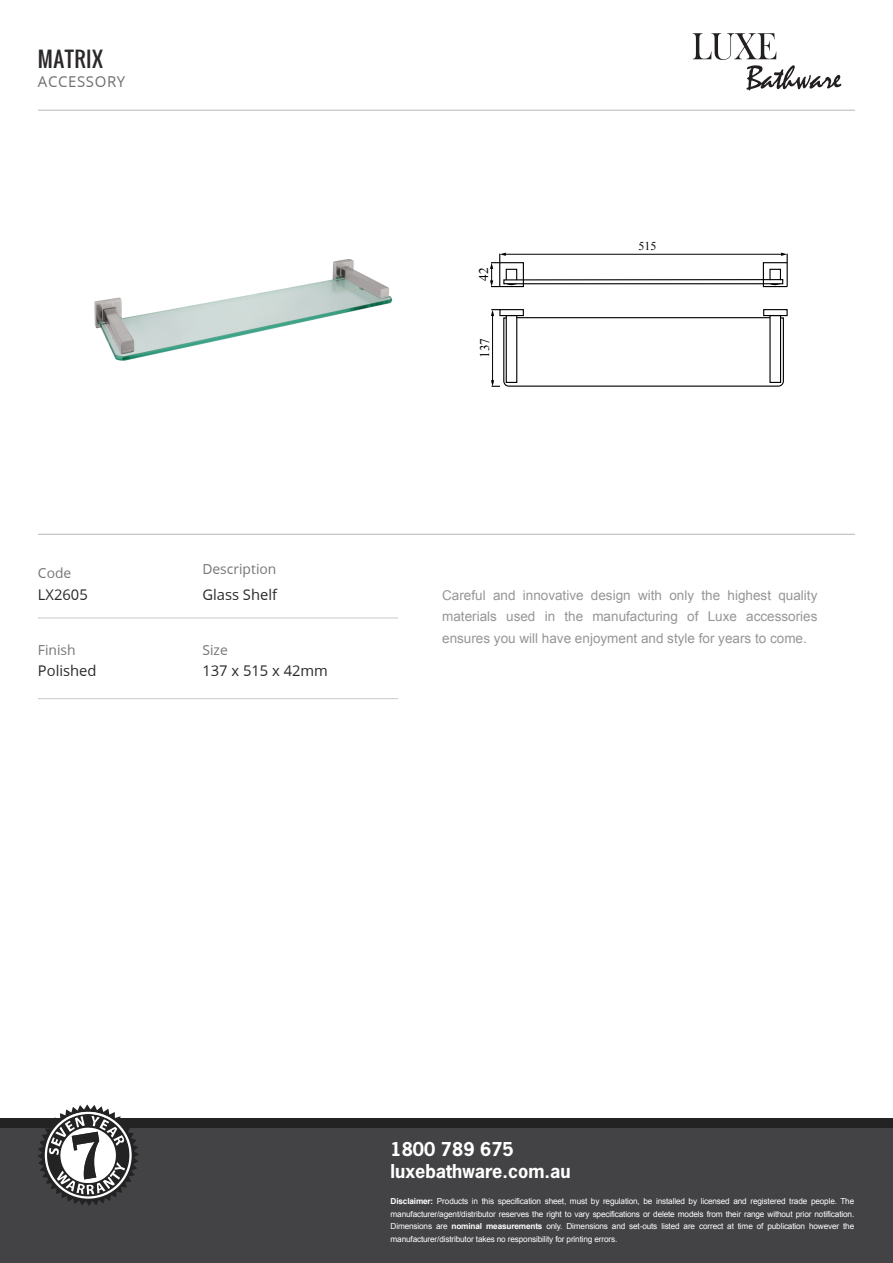
<style>
.page{position:relative;width:893px;height:1263px;background:#fff}
.page>*{position:absolute;margin:0;border:0;box-sizing:border-box;transform-origin:0 0}
.t1{font:21px "Oswald";letter-spacing:.02em;color:#2b2828}
.t2{font:700 18px/21.6px "News Gothic Std";color:#fff}
.t3{font:15px "Open Sans";letter-spacing:.04em;color:#707070}
.t4{font:14.7px "Open Sans";color:#2b2828}
.t5{font:13.8px "Open Sans";color:#757575}
.t6{font:13.5px/21.6px "Arial";color:#969696;text-align:justify}
.t7{font:13.2px "Times New Roman";color:#000}
.t8{font:12px "Times New Roman";color:#000}
.t9{font:8.25px/12.6px "Arial";letter-spacing:-.02em;color:#fff;text-align:justify}
.s1{font-weight:700}
</style>
<div class="page">
<hr style="left:38px;top:110px;width:817px;height:1px;background:#b5b5b5">
<hr style="left:38px;top:534px;width:817px;height:1px;background:#b5b5b5">
<hr style="left:38px;top:618px;width:360px;height:1px;background:#c9c9c9">
<hr style="left:38px;top:698px;width:360px;height:1px;background:#c9c9c9">
<div style="left:490px;top:262px;width:34px;height:25px;border:1px solid #000"></div>
<div style="left:506px;top:269px;width:11px;height:12px;border:1px solid #000"></div>
<div style="left:763px;top:262px;width:25px;height:25px;border:1px solid #000"></div>
<div style="left:769px;top:269px;width:12px;height:12px;border:1px solid #000"></div>
<hr style="left:499px;top:254px;width:1px;height:33px;background:#000">
<div style="left:503px;top:279px;width:280px;height:5px;border:1px solid #000"></div>
<svg style="left:506px;top:284px;width:11px;height:3px"></svg>
<svg style="left:769px;top:284px;width:12px;height:3px"></svg>
<hr style="left:787px;top:254px;width:1px;height:33px;background:#000">
<svg style="left:490px;top:263px;width:3px;height:24px"></svg>
<hr style="left:505px;top:254px;width:277px;height:1px;background:#000">
<svg style="left:781px;top:253px;width:6px;height:3px"></svg>
<svg style="left:500px;top:253px;width:6px;height:3px"></svg>
<div style="left:763px;top:309px;width:25px;height:7px;border:1px solid #000"></div>
<svg style="left:491px;top:309px;width:293px;height:78px"></svg>
<hr style="left:517px;top:317px;width:253px;height:1px;background:#000">
<img style="left:94px;top:259px;width:298px;height:102px">
<svg style="left:693px;top:33px;width:148px;height:57px"></svg>
<div style="left:0;top:1127px;width:893px;height:136px;background:#434244"></div>
<div style="left:0;top:1118px;width:893px;height:9px;background:#232323"></div>
<svg style="left:38px;top:1104px;width:101px;height:102px"></svg>
<h1 class="t1" style="left:38px;top:44px;width:67px">MATRIX</h1>
<h3 class="t3" style="left:38px;top:73px;width:89px">ACCESSORY</h3>
<h3 class="t5" style="left:38px;top:565px;width:35px">Code</h3>
<h3 class="t4" style="left:38px;top:587px;width:51px">LX2605</h3>
<h3 class="t5" style="left:38px;top:642px;width:39px">Finish</h3>
<h3 class="t4" style="left:38px;top:662px;width:60px">Polished</h3>
<h3 class="t5" style="left:202px;top:561px;width:75px">Description</h3>
<h3 class="t4" style="left:202px;top:587px;width:76px">Glass Shelf</h3>
<h3 class="t5" style="left:202px;top:642px;width:27px">Size</h3>
<h3 class="t4" style="left:202px;top:662px;width:127px">137 x 515 x 42mm</h3>
<h3 class="t7" style="left:475px;top:281px;width:15px;rotate:-90deg">42</h3>
<h3 class="t7" style="left:476px;top:358px;width:21px;rotate:-90deg">137</h3>
<h3 class="t8" style="left:639px;top:238px;width:19px">515</h3>
<h3 class="t6" style="left:442px;top:584px;width:377px">Careful and innovative design with only the highest quality materials used in the manufacturing of Luxe accessories ensures you will have enjoyment and style for years to come.</h3>
<h2 class="t2" style="left:391px;top:1138px;width:182px">1800 789 675 luxebathware.com.au</h2>
<p class="t9" style="left:391px;top:1195px;width:465px"><span class="s1">Disclaimer:</span> Products in this specification sheet, must by regulation, be installed by licensed and registered trade people. The manufacturer/agent/distributor reserves the right to vary specifications or delete models from their range without prior notification.<br>Dimensions are <span class="s1">nominal measurements</span> only. Dimensions and set-outs listed are correct at time of publication however the manufacturer/distributor takes no responsibility for printing errors.</p>
</div>
